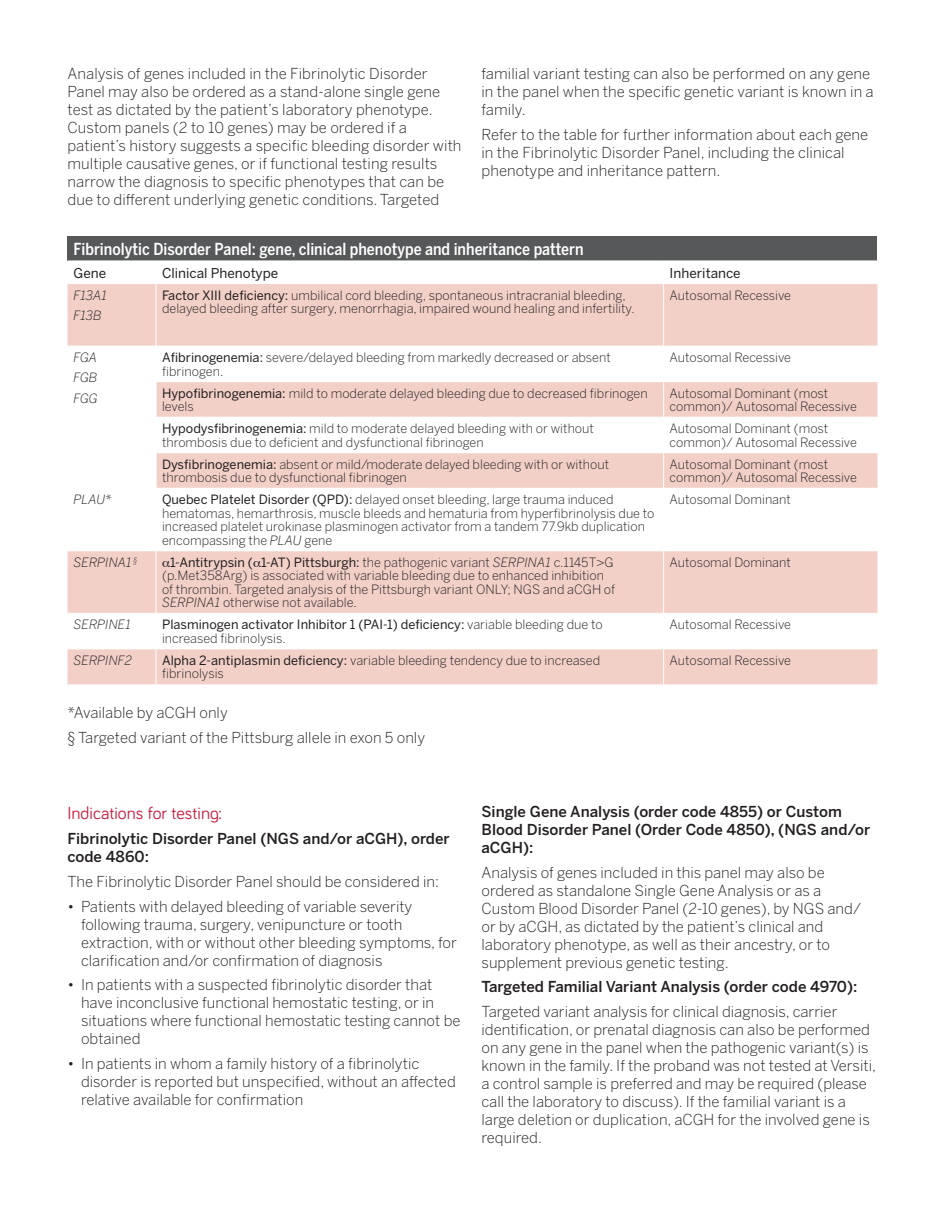
<style>
.page{position:relative;width:945px;height:1215px;background:#fff}
.page>*{position:absolute;margin:0;border:0;box-sizing:border-box;transform-origin:0 0}
.t1{font:18px "Bariol";color:#c91f40}
.t2{font:500 16.5px "Benton Sans Condensed";color:#fff}
.t3{font:300 15px/18px "Benton Sans";color:#231f20}
.t4{font:500 15px/18px "Benton Sans";color:#231f20}
.t5{font:13.5px "Benton Sans";color:#231f20}
.t6{font:300 12.75px/13.5px "Benton Sans";color:#231f20}
.t7{font:12.75px/13.5px "Benton Sans";color:#231f20}
.t8{font:italic 300 12.75px/20.2px "Benton Sans";color:#231f20}
.s1{font-weight:400}
.s2{font-style:italic}
.s3{font-weight:300}
</style>
<div class="page">
<div style="left:68px;top:236px;width:810px;height:25px;background:#57585a"></div>
<div style="left:68px;top:284px;width:810px;height:400px;background:#f2cfc7"></div>
<svg style="left:68px;top:347px;width:810px;height:301px"></svg>
<hr style="left:68px;top:346px;width:88px;height:1px;background:#fff">
<hr style="left:156px;top:346px;width:507px;height:1px;background:#fff">
<hr style="left:664px;top:346px;width:214px;height:1px;background:#fff">
<hr style="left:156px;top:381px;width:507px;height:1px;background:#fff">
<hr style="left:664px;top:381px;width:214px;height:1px;background:#fff">
<hr style="left:156px;top:417px;width:507px;height:1px;background:#fff">
<hr style="left:664px;top:417px;width:214px;height:1px;background:#fff">
<hr style="left:156px;top:452px;width:507px;height:1px;background:#fff">
<hr style="left:664px;top:452px;width:214px;height:1px;background:#fff">
<hr style="left:68px;top:488px;width:88px;height:1px;background:#fff">
<hr style="left:156px;top:488px;width:507px;height:1px;background:#fff">
<hr style="left:664px;top:488px;width:214px;height:1px;background:#fff">
<hr style="left:68px;top:550px;width:88px;height:1px;background:#fff">
<hr style="left:156px;top:550px;width:507px;height:1px;background:#fff">
<hr style="left:664px;top:550px;width:214px;height:1px;background:#fff">
<hr style="left:68px;top:613px;width:88px;height:1px;background:#fff">
<hr style="left:156px;top:613px;width:507px;height:1px;background:#fff">
<hr style="left:664px;top:613px;width:214px;height:1px;background:#fff">
<hr style="left:68px;top:648px;width:88px;height:1px;background:#fff">
<hr style="left:156px;top:648px;width:507px;height:1px;background:#fff">
<hr style="left:664px;top:648px;width:214px;height:1px;background:#fff">
<hr style="left:663px;top:346px;width:1px;height:36px;background:#fff">
<hr style="left:663px;top:382px;width:1px;height:35px;background:#fff">
<hr style="left:663px;top:417px;width:1px;height:36px;background:#fff">
<hr style="left:663px;top:453px;width:1px;height:35px;background:#fff">
<hr style="left:663px;top:488px;width:1px;height:63px;background:#fff">
<hr style="left:663px;top:551px;width:1px;height:62px;background:#fff">
<hr style="left:663px;top:613px;width:1px;height:36px;background:#fff">
<hr style="left:663px;top:649px;width:1px;height:35px;background:#fff">
<hr style="left:156px;top:346px;width:1px;height:36px;background:#fff">
<hr style="left:156px;top:382px;width:1px;height:35px;background:#fff">
<hr style="left:156px;top:417px;width:1px;height:36px;background:#fff">
<hr style="left:156px;top:453px;width:1px;height:35px;background:#fff">
<hr style="left:156px;top:488px;width:1px;height:63px;background:#fff">
<hr style="left:156px;top:551px;width:1px;height:62px;background:#fff">
<hr style="left:156px;top:613px;width:1px;height:36px;background:#fff">
<hr style="left:156px;top:649px;width:1px;height:35px;background:#fff">
<hr style="left:156px;top:284px;width:1px;height:62px;background:#fff">
<hr style="left:663px;top:284px;width:1px;height:62px;background:#fff">
<svg style="left:162px;top:561px;width:8px;height:6px"></svg>
<svg style="left:253px;top:561px;width:8px;height:6px"></svg>
<p class="t3" style="left:68px;top:65px;width:396px">Analysis of genes included in the Fibrinolytic Disorder Panel may also be ordered as a stand-alone single gene test as dictated by the patient’s laboratory phenotype.<br>Custom panels (2 to 10 genes) may be ordered if a patient’s history suggests a specific bleeding disorder with multiple causative genes, or if functional testing results narrow the diagnosis to specific phenotypes that can be due to different underlying genetic conditions. Targeted</p>
<p class="t3" style="left:482px;top:65px;width:394px">familial variant testing can also be performed on any gene in the panel when the specific genetic variant is known in a family.</p>
<p class="t3" style="left:482px;top:126px;width:388px">Refer to the table for further information about each gene in the Fibrinolytic Disorder Panel, including the clinical phenotype and inheritance pattern.</p>
<p class="t2" style="left:74px;top:239px;width:512px">Fibrinolytic Disorder Panel: gene, clinical phenotype and inheritance pattern</p>
<p class="t5" style="left:74px;top:265px;width:34px">Gene</p>
<p class="t5" style="left:162px;top:265px;width:118px">Clinical Phenotype</p>
<p class="t5" style="left:670px;top:265px;width:73px">Inheritance</p>
<p class="t8" style="left:74px;top:285px;width:35px">F13A1<br>F13B</p>
<p class="t6" style="left:162px;top:288px;width:474px"><span class="s1">Factor XIII deficiency:</span> umbilical cord bleeding, spontaneous intracranial bleeding, delayed bleeding after surgery, menorrhagia, impaired wound healing and infertility.</p>
<p class="t6" style="left:670px;top:288px;width:123px">Autosomal Recessive</p>
<p class="t8" style="left:74px;top:347px;width:26px;text-align:justify">FGA FGB FGG</p>
<p class="t6" style="left:162px;top:351px;width:450px"><span class="s1">Afibrinogenemia:</span> severe/delayed bleeding from markedly decreased or absent fibrinogen.</p>
<p class="t6" style="left:670px;top:351px;width:123px">Autosomal Recessive</p>
<p class="t6" style="left:162px;top:386px;width:487px"><span class="s1">Hypofibrinogenemia:</span> mild to moderate delayed bleeding due to decreased fibrinogen levels</p>
<p class="t6" style="left:670px;top:386px;width:189px">Autosomal Dominant (most common)/ Autosomal Recessive</p>
<p class="t6" style="left:162px;top:422px;width:433px"><span class="s1">Hypodysfibrinogenemia:</span> mild to moderate delayed bleeding with or without thrombosis due to deficient and dysfunctional fibrinogen</p>
<p class="t6" style="left:670px;top:422px;width:189px">Autosomal Dominant (most common)/ Autosomal Recessive</p>
<p class="t6" style="left:162px;top:457px;width:449px"><span class="s1">Dysfibrinogenemia:</span> absent or mild/moderate delayed bleeding with or without thrombosis due to dysfunctional fibrinogen</p>
<p class="t6" style="left:670px;top:457px;width:189px">Autosomal Dominant (most common)/ Autosomal Recessive</p>
<p class="t8" style="left:74px;top:490px;width:40px">PLAU*</p>
<p class="t6" style="left:162px;top:493px;width:494px"><span class="s1">Quebec Platelet Disorder (QPD):</span> delayed onset bleeding, large trauma induced hematomas, hemarthrosis, muscle bleeds and hematuria from hyperfibrinolysis due to increased platelet urokinase plasminogen activator from a tandem 77.9kb duplication encompassing the <span class="s2">PLAU</span> gene</p>
<p class="t6" style="left:670px;top:493px;width:123px">Autosomal Dominant</p>
<p class="t8" style="left:74px;top:552px;width:65px">SERPINA1 <sup>§</sup></p>
<p class="t6" style="left:162px;top:555px;width:455px;text-indent:8px"><span class="s1">1-Antitrypsin ( 1-AT) Pittsburgh:</span> the pathogenic variant <span class="s2">SERPINA1</span> c.1145T&gt;G (p.Met358Arg) is associated with variable bleeding due to enhanced inhibition of thrombin. Targeted analysis of the Pittsburgh variant ONLY; NGS and aCGH of <span class="s2">SERPINA1</span> otherwise not available.</p>
<p class="t6" style="left:670px;top:555px;width:123px">Autosomal Dominant</p>
<p class="t8" style="left:73px;top:615px;width:59px">SERPINE1</p>
<p class="t7" style="left:162px;top:618px;width:442px">Plasminogen activator Inhibitor 1 (PAI-1) deficiency: <span class="s3">variable bleeding due to increased fibrinolysis.</span></p>
<p class="t6" style="left:670px;top:618px;width:123px">Autosomal Recessive</p>
<p class="t8" style="left:73px;top:650px;width:60px">SERPINF2</p>
<p class="t6" style="left:162px;top:654px;width:440px"><span class="s1">Alpha 2-antiplasmin deficiency:</span> variable bleeding tendency due to increased fibrinolysis</p>
<p class="t6" style="left:670px;top:654px;width:123px">Autosomal Recessive</p>
<p class="t3" style="left:68px;top:700px;width:359px;line-height:24.8px">*Available by aCGH only<br>§ Targeted variant of the Pittsburg allele in exon 5 only</p>
<p class="t1" style="left:68px;top:801px;width:156px">Indications for testing:</p>
<p class="t4" style="left:68px;top:830px;width:384px">Fibrinolytic Disorder Panel (NGS and/or aCGH), order code 4860:</p>
<p class="t3" style="left:68px;top:872px;width:373px">The Fibrinolytic Disorder Panel should be considered in:</p>
<p class="t3" style="left:81px;top:897px;width:377px;text-indent:-14px">• Patients with delayed bleeding of variable severity following trauma, surgery, venipuncture or tooth extraction, with or without other bleeding symptoms, for clarification and/or confirmation of diagnosis</p>
<p class="t3" style="left:81px;top:976px;width:381px;text-indent:-14px">• In patients with a suspected fibrinolytic disorder that have inconclusive functional hemostatic testing, or in situations where functional hemostatic testing cannot be obtained</p>
<p class="t3" style="left:81px;top:1055px;width:376px;text-indent:-14px">• In patients in whom a family history of a fibrinolytic disorder is reported but unspecified, without an affected relative available for confirmation</p>
<p class="t4" style="left:482px;top:803px;width:390px">Single Gene Analysis (order code 4855) or Custom<br>Blood Disorder Panel (Order Code 4850), (NGS and/or aCGH):</p>
<p class="t3" style="left:482px;top:863px;width:381px">Analysis of genes included in this panel may also be ordered as standalone Single Gene Analysis or as a Custom Blood Disorder Panel (2-10 genes), by NGS and/ or by aCGH, as dictated by the patient’s clinical and laboratory phenotype, as well as their ancestry, or to supplement previous genetic testing.</p>
<p class="t4" style="left:482px;top:978px;width:377px">Targeted Familial Variant Analysis (order code 4970):</p>
<p class="t3" style="left:482px;top:1003px;width:396px">Targeted variant analysis for clinical diagnosis, carrier identification, or prenatal diagnosis can also be performed on any gene in the panel when the pathogenic variant(s) is known in the family. If the proband was not tested at Versiti, a control sample is preferred and may be required (please call the laboratory to discuss). If the familial variant is a large deletion or duplication, aCGH for the involved gene is required.</p>
</div>
